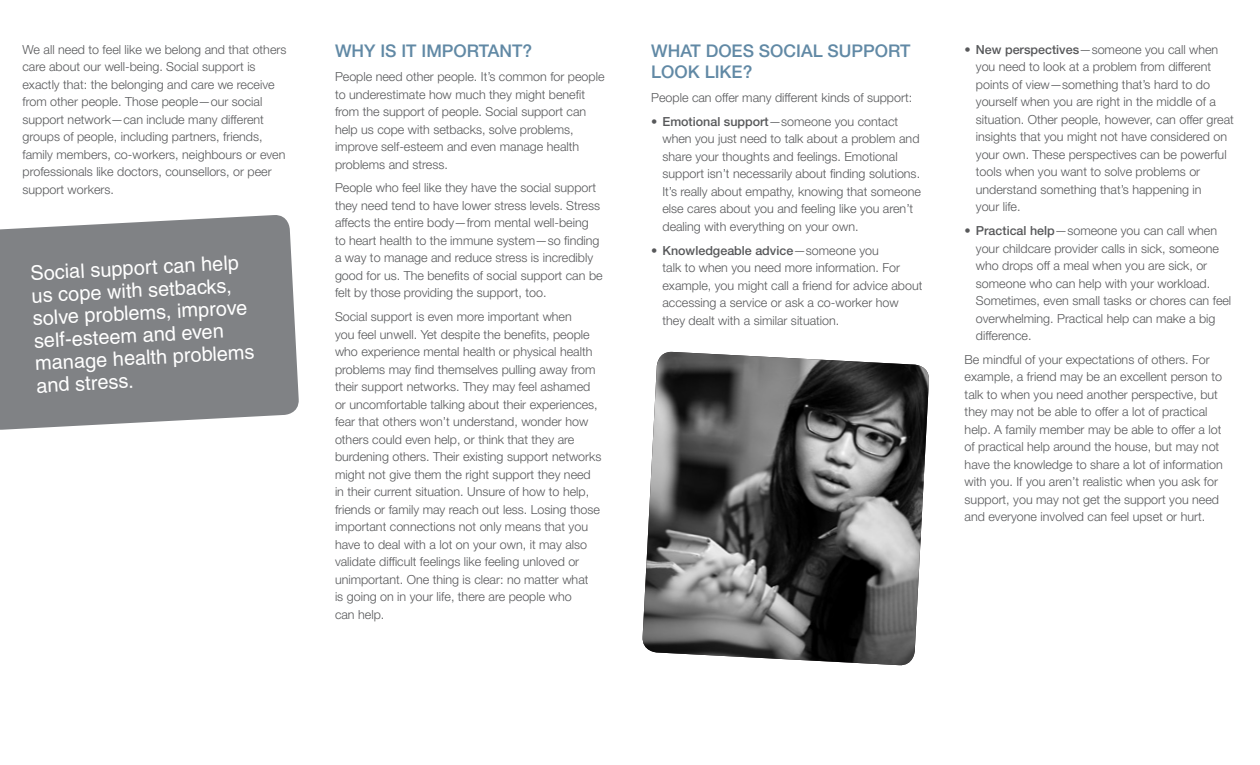
<style>
.page{position:relative;width:1260px;height:765px;background:#fff}
.page>*{position:absolute;margin:0;border:0;box-sizing:border-box;transform-origin:0 0}
.Pullquote{font:20px/22.5px "Helvetica";color:#fff}
.Heading{font:500 17.5px/21px "Helvetica Neue LT Std";color:#6189a5}
.Body_text{font:300 12.5px/17.5px "Helvetica Neue LT Std";color:#57585a}
.s1{font-weight:500}
</style>
<div class="page">
<svg style="left:0;top:215px;width:299px;height:215px;fill:#808285"></svg>
<img style="left:642px;top:352px;width:287px;height:314px">
<p class="Body_text" style="left:22px;top:40px;width:265px">We all need to feel like we belong and that others care about our well-being. Social support is exactly that: the belonging and care we receive from other people. Those people—our social support network—can include many different groups of people, including partners, friends, family members, co-workers, neighbours or even professionals like doctors, counsellors, or peer support workers.</p>
<p class="Heading" style="left:335px;top:41px;width:199px">WHY IS IT IMPORTANT?</p>
<p class="Body_text" style="left:335px;top:68px;width:271px">People need other people. It’s common for people to underestimate how much they might benefit from the support of people. Social support can help us cope with setbacks, solve problems, improve self-esteem and even manage health problems and stress.</p>
<p class="Body_text" style="left:335px;top:179px;width:269px">People who feel like they have the social support they need tend to have lower stress levels. Stress affects the entire body—from mental well-being<br>to heart health to the immune system—so finding a way to manage and reduce stress is incredibly good for us. The benefits of social support can be felt by those providing the support, too.</p>
<p class="Body_text" style="left:335px;top:308px;width:268px">Social support is even more important when<br>you feel unwell. Yet despite the benefits, people who experience mental health or physical health problems may find themselves pulling away from their support networks. They may feel ashamed or uncomfortable talking about their experiences, fear that others won’t understand, wonder how others could even help, or think that they are burdening others. Their existing support networks might not give them the right support they need in their current situation. Unsure of how to help, friends or family may reach out less. Losing those important connections not only means that you have to deal with a lot on your own, it may also validate difficult feelings like feeling unloved or unimportant. One thing is clear: no matter what<br>is going on in your life, there are people who<br>can help.</p>
<p class="Pullquote" style="left:30px;top:262px;width:221px;rotate:-3deg">Social support can help us cope with setbacks, solve problems, improve self-esteem and even manage health problems and stress.</p>
<p class="Heading" style="left:651px;top:41px;width:261px">WHAT DOES SOCIAL SUPPORT<br>LOOK LIKE?</p>
<p class="Body_text" style="left:651px;top:89px;width:262px">People can offer many different kinds of support:</p>
<p class="Body_text" style="left:662px;top:113px;width:260px;text-indent:-11px"><span class="s1">• Emotional support</span>—someone you contact when you just need to talk about a problem and share your thoughts and feelings. Emotional support isn’t necessarily about finding solutions.<br>It’s really about empathy, knowing that someone else cares about you and feeling like you aren’t dealing with everything on your own.</p>
<p class="Body_text" style="left:662px;top:241px;width:262px;text-indent:-11px"><span class="s1">• Knowledgeable advice</span>—someone you<br>talk to when you need more information. For example, you might call a friend for advice about accessing a service or ask a co-worker how they dealt with a similar situation.</p>
<p class="Body_text" style="left:976px;top:40px;width:259px;text-indent:-11px"><span class="s1">• New perspectives</span>—someone you call when you need to look at a problem from different points of view—something that’s hard to do yourself when you are right in the middle of a situation. Other people, however, can offer great insights that you might not have considered on your own. These perspectives can be powerful tools when you want to solve problems or understand something that’s happening in<br>your life.</p>
<p class="Body_text" style="left:976px;top:222px;width:257px;text-indent:-11px"><span class="s1">• Practical help</span>—someone you can call when your childcare provider calls in sick, someone who drops off a meal when you are sick, or someone who can help with your workload.<br>Sometimes, even small tasks or chores can feel overwhelming. Practical help can make a big difference.</p>
<p class="Body_text" style="left:965px;top:350px;width:260px">Be mindful of your expectations of others. For example, a friend may be an excellent person to talk to when you need another perspective, but they may not be able to offer a lot of practical help. A family member may be able to offer a lot of practical help around the house, but may not have the knowledge to share a lot of information with you. If you aren’t realistic when you ask for support, you may not get the support you need and everyone involved can feel upset or hurt.</p>
</div>
